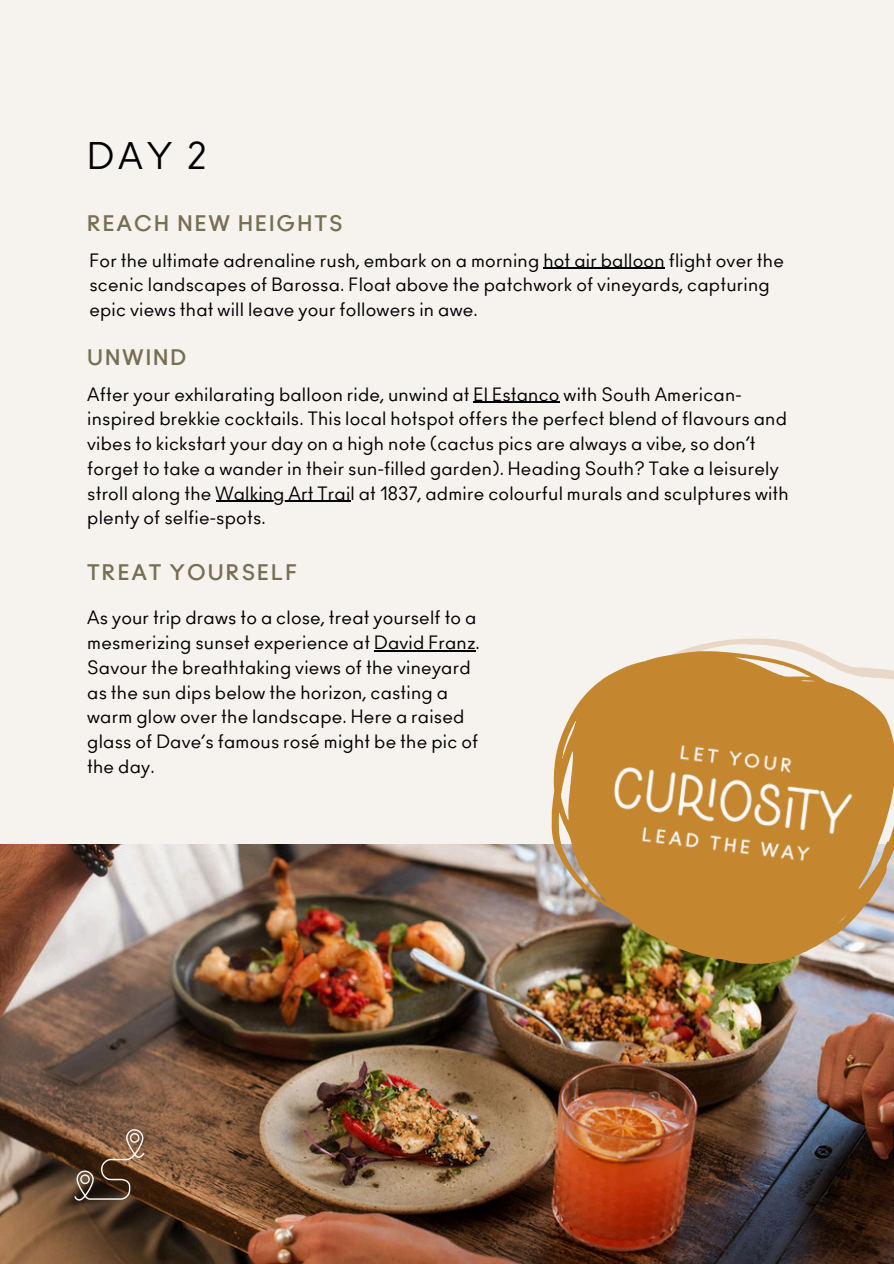
<style>
.page{position:relative;width:894px;height:1264px;background:#fff}
.page>*{position:absolute;margin:0;border:0;box-sizing:border-box;transform-origin:0 0}
.t1{font:36px "Ano";color:#000}
.t2{font:700 21px "Ano";letter-spacing:.1em;color:#766f53}
.t3{font:18px/24.8px "Ano";letter-spacing:.01em;color:#000}
</style>
<div class="page">
<div style="left:0;top:0;width:893px;height:1263px;background:#f6f3ef"></div>
<svg style="left:680px;top:638px;width:136px;height:13px"></svg>
<img style="left:0;top:844px;width:893px;height:418px">
<img style="left:551px;top:651px;width:342px;height:312px">
<img style="left:591px;top:664px;width:279px;height:278px">
<img style="left:56px;top:1112px;width:108px;height:108px">
<hr style="left:543px;top:268px;width:121px;height:1px;background:#000">
<hr style="left:374px;top:650px;width:101px;height:1px;background:#000">
<hr style="left:473px;top:402px;width:86px;height:1px;background:#000">
<hr style="left:215px;top:501px;width:135px;height:1px;background:#000">
<p class="t1" style="left:87px;top:140px;width:121px">DAY 2</p>
<p class="t2" style="left:87px;top:215px;width:257px">REACH NEW HEIGHTS</p>
<h2 class="t3" style="left:89px;top:249px;width:696px">For the ultimate adrenaline rush, embark on a morning hot air balloon flight over the scenic landscapes of Barossa. Float above the patchwork of vineyards, capturing epic views that will leave your followers in awe.</h2>
<p class="t2" style="left:87px;top:348px;width:101px">UNWIND</p>
<p class="t3" style="left:87px;top:383px;width:703px">After your exhilarating balloon ride, unwind at El Estanco with South American&shy;inspired brekkie cocktails. This local hotspot offers the perfect blend of flavours and vibes to kickstart your day on a high note (cactus pics are always a vibe, so don’t forget to take a wander in their sun-filled garden). Heading South? Take a leisurely stroll along the Walking Art Trail at 1837, admire colourful murals and sculptures with</p>
<p class="t3" style="left:87px;top:506px;width:180px">plenty of selfie-spots.</p>
<p class="t2" style="left:87px;top:563px;width:211px">TREAT YOURSELF</p>
<h2 class="t3" style="left:87px;top:606px;width:394px">As your trip draws to a close, treat yourself to a mesmerizing sunset experience at David Franz.<br>Savour the breathtaking views of the vineyard as the sun dips below the horizon, casting a warm glow over the landscape. Here a raised glass of Dave’s famous rosé might be the pic of the day.</h2>
</div>
